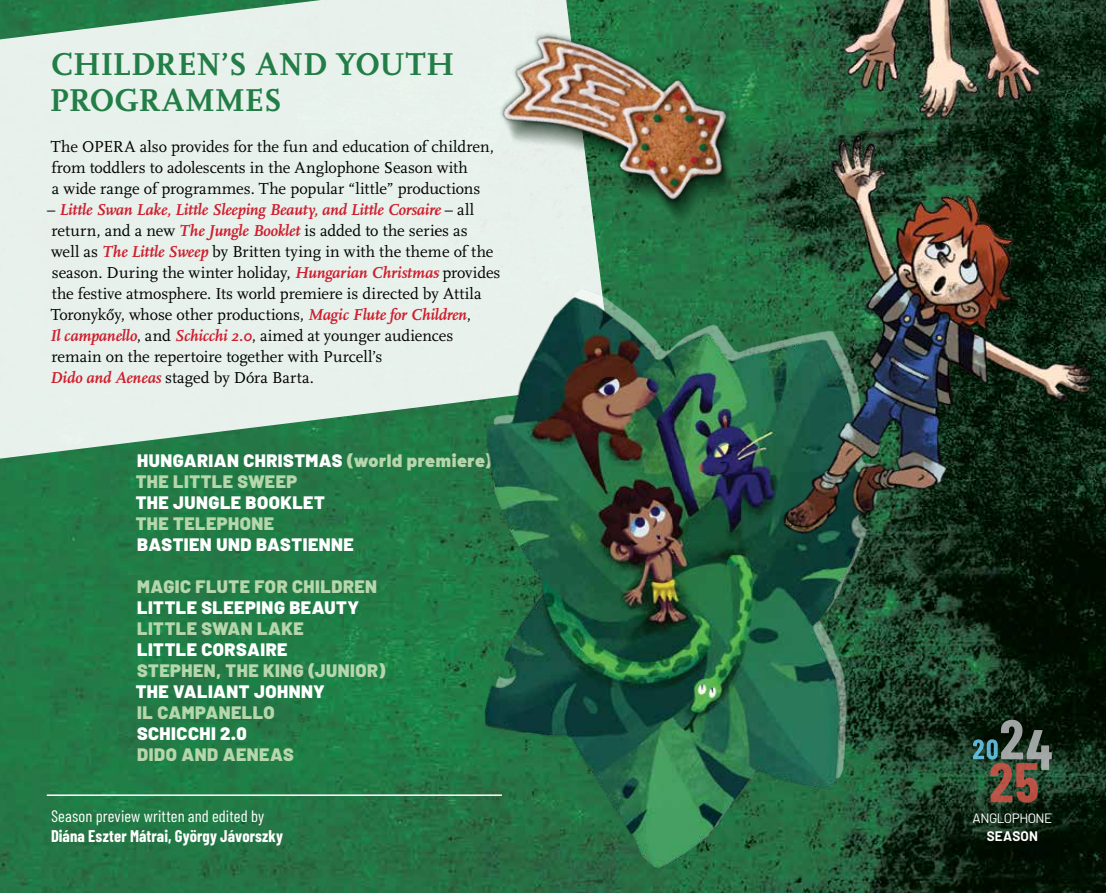
<style>
.page{position:relative;width:1106px;height:893px;background:#fff}
.page>*{position:absolute;margin:0;border:0;box-sizing:border-box;transform-origin:0 0}
.t1{font:700 33px/36px "Scala Pro";color:#227d46}
.t2{font:900 18px/21px "Barlow";letter-spacing:.03em;color:#b6d6ac}
.t3{font:900 18px "Barlow";letter-spacing:.025em;color:#fff}
.t4{font:16.5px/21px "Scala Pro";letter-spacing:-.005em;color:#000}
.t5{font:700 16.5px "Barlow Condensed";letter-spacing:.005em;color:#fff}
.t6{font:16.5px "Barlow Condensed";letter-spacing:.01em;color:#fff}
.t7{font:13.5px "Barlow";letter-spacing:-.04em;color:#fff}
.t8{font:700 13.5px "Barlow";letter-spacing:.015em;color:#fff}
.s1{font-weight:700;font-style:italic;color:#cf1e2e}
.s2{color:#fff}
</style>
<div class="page">
<img style="left:0;top:468px;width:1106px;height:425px">
<svg style="left:0;top:0;width:436px;height:468px;background:#d2e4d9"></svg>
<img style="left:436px;top:0;width:314px;height:258px">
<img style="left:432px;top:258px;width:480px;height:635px">
<img style="left:750px;top:0;width:356px;height:539px">
<hr style="left:47px;top:794px;width:455px;height:2px;background:#fff">
<svg style="left:973px;top:720px;width:78px;height:83px;background:#4b5042"></svg>
<h1 class="t1" style="left:50px;top:47px;width:405px">CHILDREN’S AND YOUTH<br>PROGRAMMES</h1>
<p class="t4" style="left:51px;top:136px;width:444px">The OPERA also provides for the fun and education of children, from toddlers to adolescents in the Anglophone Season with<br>a wide range of programmes. The popular “little” productions</p>
<p class="t4" style="left:47px;top:199px;width:455px">– <span class="s1">Little Swan Lake, Little Sleeping Beauty, and Little Corsaire</span> – all return, and a new <span class="s1">The Jungle Booklet</span> is added to the series as<br>well as <span class="s1">The Little Sweep</span> by Britten tying in with the theme of the season. During the winter holiday, <span class="s1">Hungarian Christmas</span> provides the festive atmosphere. Its world premiere is directed by Attila Toronykőy, whose other productions, <span class="s1">Magic Flute for Children</span>,<br><span class="s1">Il campanello</span>, and <span class="s1">Schicchi 2.0</span>, aimed at younger audiences remain on the repertoire together with Purcell’s<br><span class="s1">Dido and Aeneas</span> staged by Dóra Barta.</p>
<p class="t2" style="left:136px;top:450px;width:357px"><span class="s2">HUNGARIAN CHRISTMAS</span> (world premiere)<br>THE LITTLE SWEEP</p>
<p class="t3" style="left:136px;top:491px;width:191px">THE JUNGLE BOOKLET</p>
<p class="t2" style="left:136px;top:513px;width:140px">THE TELEPHONE</p>
<p class="t3" style="left:137px;top:533px;width:218px">BASTIEN UND BASTIENNE</p>
<p class="t2" style="left:137px;top:576px;width:241px">MAGIC FLUTE FOR CHILDREN</p>
<p class="t3" style="left:137px;top:596px;width:223px">LITTLE SLEEPING BEAUTY</p>
<p class="t2" style="left:137px;top:618px;width:168px">LITTLE SWAN LAKE</p>
<p class="t3" style="left:137px;top:638px;width:152px">LITTLE CORSAIRE</p>
<p class="t2" style="left:137px;top:660px;width:250px">STEPHEN, THE KING (JUNIOR)</p>
<p class="t3" style="left:136px;top:680px;width:191px">THE VALIANT JOHNNY</p>
<p class="t2" style="left:137px;top:702px;width:139px">IL CAMPANELLO</p>
<p class="t3" style="left:137px;top:722px;width:111px">SCHICCHI 2.0</p>
<p class="t2" style="left:137px;top:744px;width:158px">DIDO AND AENEAS</p>
<p class="t6" style="left:51px;top:806px;width:215px">Season preview written and edited by</p>
<p class="t5" style="left:51px;top:826px;width:234px">Diána Eszter Mátrai, György Jávorszky</p>
<p class="t7" style="left:972px;top:810px;width:81px">ANGLOPHONE</p>
<p class="t8" style="left:986px;top:828px;width:53px">SEASON</p>
</div>
